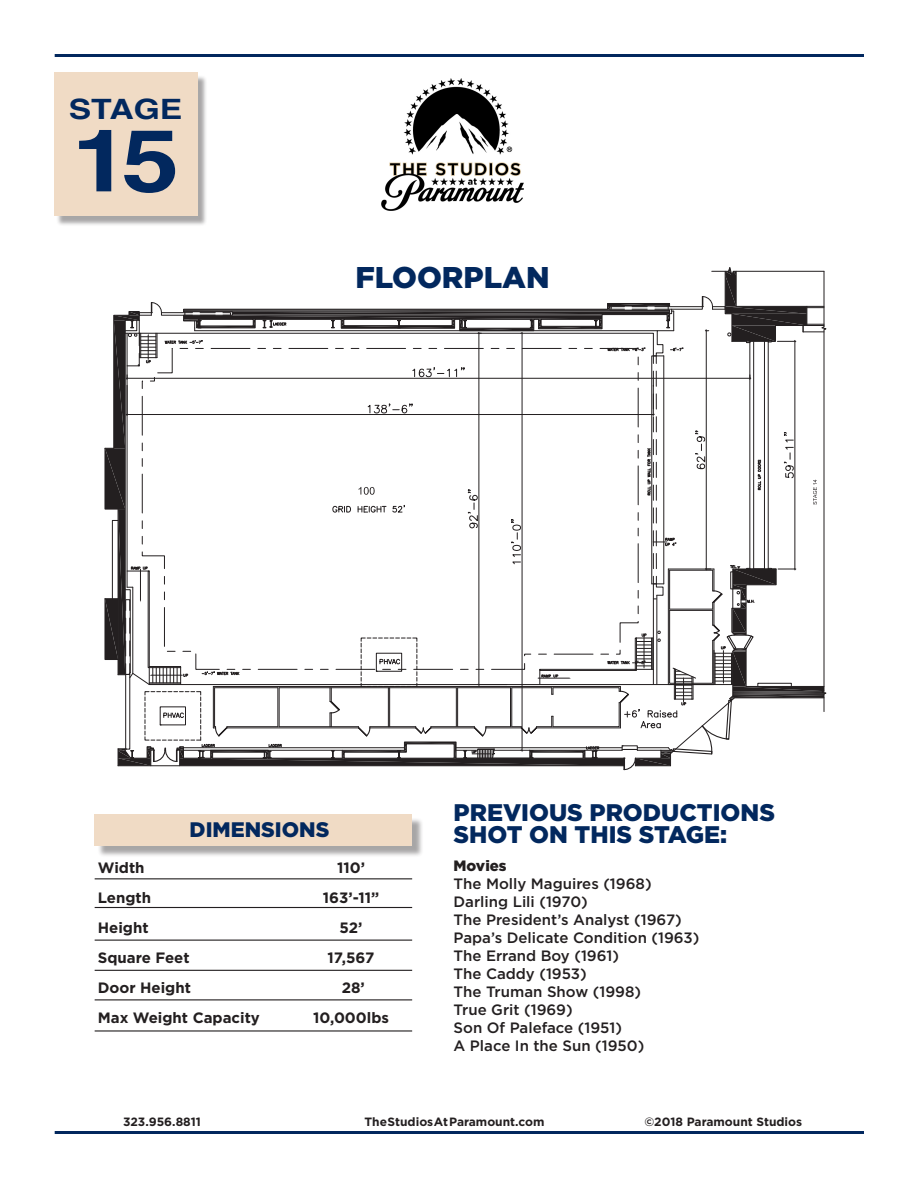
<style>
.page{position:relative;width:918px;height:1188px;background:#fff}
.page>*{position:absolute;margin:0;border:0;box-sizing:border-box;transform-origin:0 0}
.t1{font:700 86.7px "Helvetica";color:#02285e;scale:1.2 1}
.t2{font:900 30px "Gotham";color:#02285e}
.t3{font:700 28.05px "Helvetica";color:#02285e;scale:1.2 1}
.t4{font:900 24px/22.8px "Gotham";color:#02285e}
.t5{font:900 21px "Gotham";color:#02285e}
.t6{font:500 15px/18px "Gotham";color:#231f20}
.t7{font:700 15px "Gotham";color:#231f20}
.t8{font:900 15px "Gotham";color:#231f20}
.t9{font:700 12px "Gotham";color:#231f20}
</style>
<div class="page">
<svg style="left:104px;top:267px;width:723px;height:504px"></svg>
<div style="left:97px;top:817px;width:327px;height:41px;background:#231f20;opacity:.4"></div>
<div style="left:95px;top:814px;width:317px;height:32px;background:#f0dbc5"></div>
<hr style="left:95px;top:878px;width:317px;height:1px;background:#231f20">
<hr style="left:95px;top:907px;width:317px;height:1px;background:#231f20">
<hr style="left:95px;top:940px;width:317px;height:1px;background:#231f20">
<hr style="left:95px;top:970px;width:317px;height:1px;background:#231f20">
<hr style="left:95px;top:999px;width:317px;height:1px;background:#231f20">
<hr style="left:95px;top:1030px;width:317px;height:2px;background:#231f20">
<hr style="left:55px;top:1131px;width:809px;height:3px;background:#02285e">
<div style="left:56px;top:75px;width:152px;height:151px;background:#231f20;opacity:.4"></div>
<div style="left:54px;top:73px;width:143px;height:143px;background:#f0dbc5"></div>
<img style="left:382px;top:78px;width:142px;height:133px">
<hr style="left:55px;top:54px;width:809px;height:3px;background:#02285e">
<h3 class="t3" style="left:69px;top:86px;width:96px">STAGE</h3>
<h1 class="t1" style="left:72px;top:91px;width:91px">15</h1>
<h2 class="t2" style="left:355px;top:257px;width:196px">FLOORPLAN</h2>
<h3 class="t5" style="left:190px;top:815px;width:141px">DIMENSIONS</h3>
<h3 class="t4" style="left:454px;top:800px;width:323px">PREVIOUS PRODUCTIONS<br>SHOT ON THIS STAGE:</h3>
<p class="t7" style="left:98px;top:858px;width:48px">Width</p>
<p class="t7" style="left:337px;top:858px;width:29px">110’</p>
<p class="t7" style="left:98px;top:888px;width:55px">Length</p>
<p class="t7" style="left:323px;top:888px;width:58px">163’-11”</p>
<p class="t7" style="left:98px;top:918px;width:52px">Height</p>
<p class="t7" style="left:340px;top:918px;width:24px">52’</p>
<p class="t7" style="left:98px;top:948px;width:93px">Square Feet</p>
<p class="t7" style="left:328px;top:948px;width:48px">17,567</p>
<p class="t7" style="left:98px;top:978px;width:95px">Door Height</p>
<p class="t7" style="left:342px;top:978px;width:25px">28’</p>
<p class="t7" style="left:98px;top:1008px;width:164px">Max Weight Capacity</p>
<p class="t7" style="left:313px;top:1008px;width:78px">10,000lbs</p>
<p class="t8" style="left:454px;top:855px;width:55px">Movies</p>
<p class="t6" style="left:454px;top:875px;width:247px">The Molly Maguires (1968)<br>Darling Lili (1970)<br>The President’s Analyst (1967)<br>Papa’s Delicate Condition (1963)<br>The Errand Boy (1961)<br>The Caddy (1953)<br>The Truman Show (1998)<br>True Grit (1969)<br>Son Of Paleface (1951)<br>A Place In the Sun (1950)</p>
<p class="t9" style="left:123px;top:1114px;width:79px">323.956.8811</p>
<p class="t9" style="left:365px;top:1114px;width:181px">TheStudiosAtParamount.com</p>
<p class="t9" style="left:644px;top:1114px;width:159px">©2018 Paramount Studios</p>
</div>
